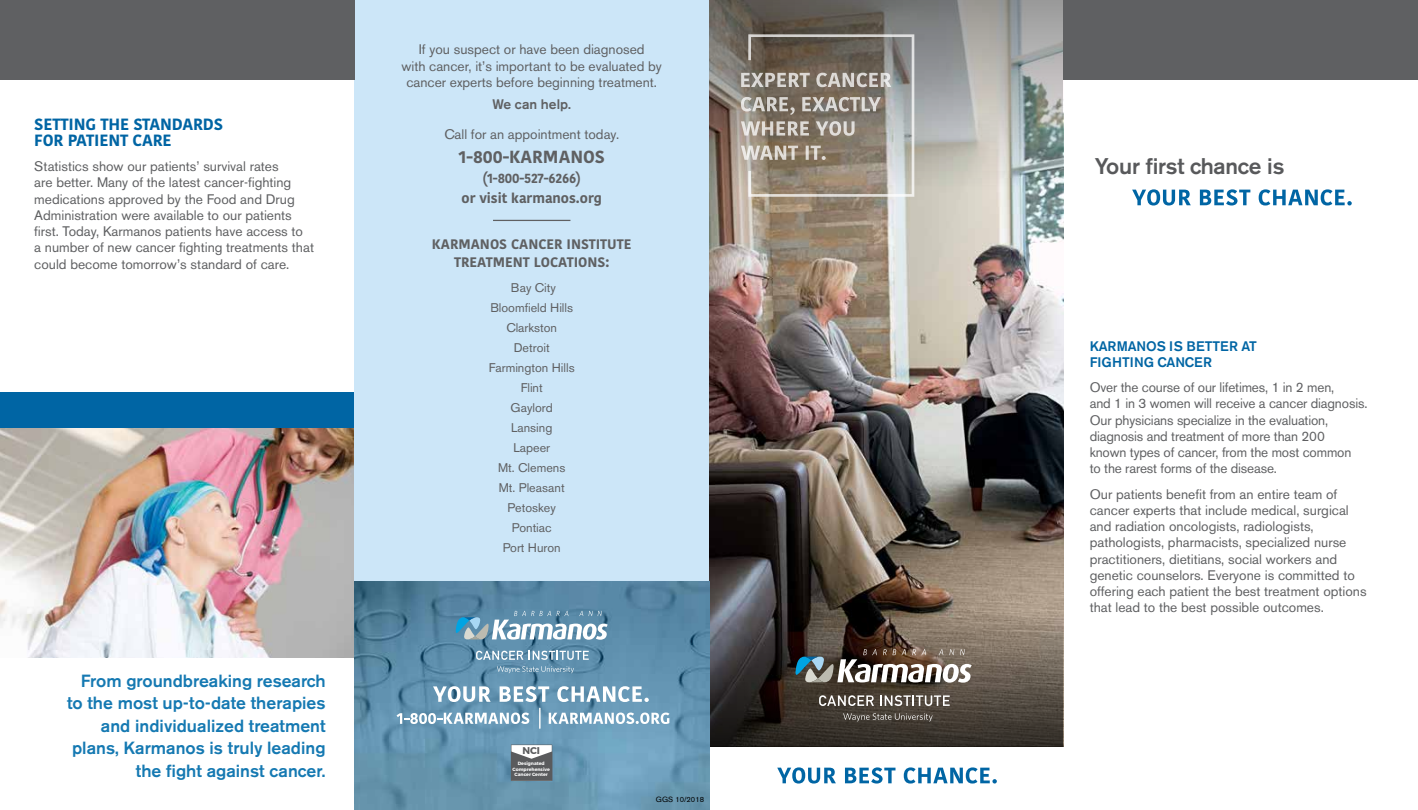
<style>
.page{position:relative;width:1418px;height:810px;background:#fff}
.page>*{position:absolute;margin:0;border:0;box-sizing:border-box;transform-origin:0 0}
.t1{font:500 22.5px "Akzidenz Grotesk BE";letter-spacing:-.01em;color:#58595b}
.t2{font:500 17.5px/22.5px "Akzidenz Grotesk BE";color:#1579b2;text-align:right}
.t3{font:700 17.5px "Kohinoor Devanagari";color:#5f6062}
.t4{font:700 16.25px/16.2px "Kohinoor Devanagari";letter-spacing:-.01em;color:#0065a4}
.t5{font:13.75px/16.2px "Akzidenz Grotesk BE";color:#5f6062}
.t6{font:700 13.75px/18px "Kohinoor Devanagari";color:#5f6062;text-align:center}
.t7{font:700 13.75px/20px "Kohinoor Devanagari";color:#5f6062;text-align:center;scale:.95 1}
.t8{font:500 13.75px/16.2px "Akzidenz Grotesk BE";letter-spacing:-.01em;color:#0065a4}
.t9{font:500 13.75px "Akzidenz Grotesk BE";color:#5f6062}
.t10{font:12.5px/20px "Akzidenz Grotesk BE";color:#5f6062;text-align:center}
.t11{font:700 9.88px "Montserrat";color:#5a5b5d}
.t12{font:7.5px "Akzidenz Grotesk BE";color:#000}
.t13{font:700 4.62px/5.6px "Montserrat";color:#fff;text-align:center}
</style>
<div class="page">
<img style="left:709px;top:189px;width:354px;height:422px">
<div style="left:0;top:392px;width:354px;height:36px;background:#0065a4"></div>
<img style="left:0;top:428px;width:354px;height:230px">
<div style="left:354px;top:0;width:355px;height:582px;background:#cce6f8"></div>
<div style="left:0;top:0;width:354px;height:80px;background:#5f6062"></div>
<div style="left:1063px;top:0;width:355px;height:80px;background:#5f6062"></div>
<hr style="left:493px;top:220px;width:77px;height:1px;background:#5f6062">
<svg style="left:709px;top:611px;width:354px;height:136px"></svg>
<svg style="left:709px;top:0;width:354px;height:189px"></svg>
<svg style="left:819px;top:695px;width:55px;height:11px"></svg>
<svg style="left:880px;top:695px;width:69px;height:11px"></svg>
<svg style="left:795px;top:649px;width:176px;height:34px"></svg>
<svg style="left:843px;top:713px;width:89px;height:8px"></svg>
<svg style="left:1132px;top:189px;width:58px;height:17px"></svg>
<svg style="left:1199px;top:189px;width:51px;height:17px"></svg>
<svg style="left:1258px;top:189px;width:93px;height:17px"></svg>
<svg style="left:777px;top:767px;width:59px;height:17px"></svg>
<svg style="left:845px;top:767px;width:50px;height:17px"></svg>
<svg style="left:903px;top:767px;width:94px;height:17px"></svg>
<img style="left:354px;top:582px;width:355px;height:228px">
<svg style="left:476px;top:651px;width:47px;height:9px"></svg>
<svg style="left:529px;top:651px;width:60px;height:9px"></svg>
<svg style="left:456px;top:611px;width:152px;height:29px"></svg>
<svg style="left:497px;top:666px;width:77px;height:7px"></svg>
<svg style="left:511px;top:745px;width:41px;height:36px"></svg>
<svg style="left:396px;top:713px;width:133px;height:11px"></svg>
<svg style="left:549px;top:713px;width:120px;height:11px"></svg>
<svg style="left:539px;top:708px;width:1px;height:21px"></svg>
<svg style="left:433px;top:686px;width:57px;height:16px"></svg>
<svg style="left:499px;top:686px;width:50px;height:16px"></svg>
<svg style="left:557px;top:686px;width:92px;height:16px"></svg>
<svg style="left:741px;top:34px;width:173px;height:163px"></svg>
<p class="t4" style="left:34px;top:116px;width:190px">SETTING THE STANDARDS<br>FOR PATIENT CARE</p>
<p class="t5" style="left:34px;top:158px;width:281px">Statistics show our patients’ survival rates<br>are better. Many of the latest cancer-fighting medications approved by the Food and Drug Administration were available to our patients first. Today, Karmanos patients have access to<br>a number of new cancer fighting treatments that could become tomorrow’s standard of care.</p>
<p class="t2" style="left:67px;top:669px;width:260px">From groundbreaking research to the most up-to-date therapies and individualized treatment plans, Karmanos is truly leading the fight against cancer.</p>
<p class="t5" style="left:401px;top:41px;width:262px;text-align:center">If you suspect or have been diagnosed<br>with cancer, it’s important to be evaluated by cancer experts before beginning treatment.</p>
<p class="t9" style="left:492px;top:95px;width:80px">We can help.</p>
<p class="t5" style="left:444px;top:126px;width:176px">Call for an appointment today.</p>
<p class="t3" style="left:458px;top:146px;width:148px">1-800-KARMANOS</p>
<p class="t7" style="left:461px;top:168px;width:149px">(1-800-527-6266)<br>or visit karmanos.org</p>
<p class="t6" style="left:432px;top:235px;width:201px">KARMANOS CANCER INSTITUTE<br>TREATMENT LOCATIONS:</p>
<p class="t10" style="left:489px;top:278px;width:87px">Bay City<br>Bloomfield Hills<br>Clarkston<br>Detroit<br>Farmington Hills<br>Flint<br>Gaylord<br>Lansing<br>Lapeer<br>Mt. Clemens<br>Mt. Pleasant<br>Petoskey<br>Pontiac<br>Port Huron</p>
<p class="t11" style="left:522px;top:744px;width:19px">NCI</p>
<p class="t13" style="left:512px;top:761px;width:39px">Designated<br>Comprehensive<br>Cancer Center</p>
<p class="t12" style="left:656px;top:794px;width:50px">GGS 10/2018</p>
<h1 class="t1" style="left:1094px;top:153px;width:191px">Your first chance is</h1>
<p class="t8" style="left:1089px;top:338px;width:169px">KARMANOS IS BETTER AT<br>FIGHTING CANCER</p>
<p class="t5" style="left:1089px;top:379px;width:279px">Over the course of our lifetimes, 1 in 2 men,<br>and 1 in 3 women will receive a cancer diagnosis.<br>Our physicians specialize in the evaluation, diagnosis and treatment of more than 200<br>known types of cancer, from the most common<br>to the rarest forms of the disease.</p>
<p class="t5" style="left:1089px;top:486px;width:278px">Our patients benefit from an entire team of cancer experts that include medical, surgical and radiation oncologists, radiologists, pathologists, pharmacists, specialized nurse practitioners, dietitians, social workers and genetic counselors. Everyone is committed to offering each patient the best treatment options that lead to the best possible outcomes.</p>
</div>
